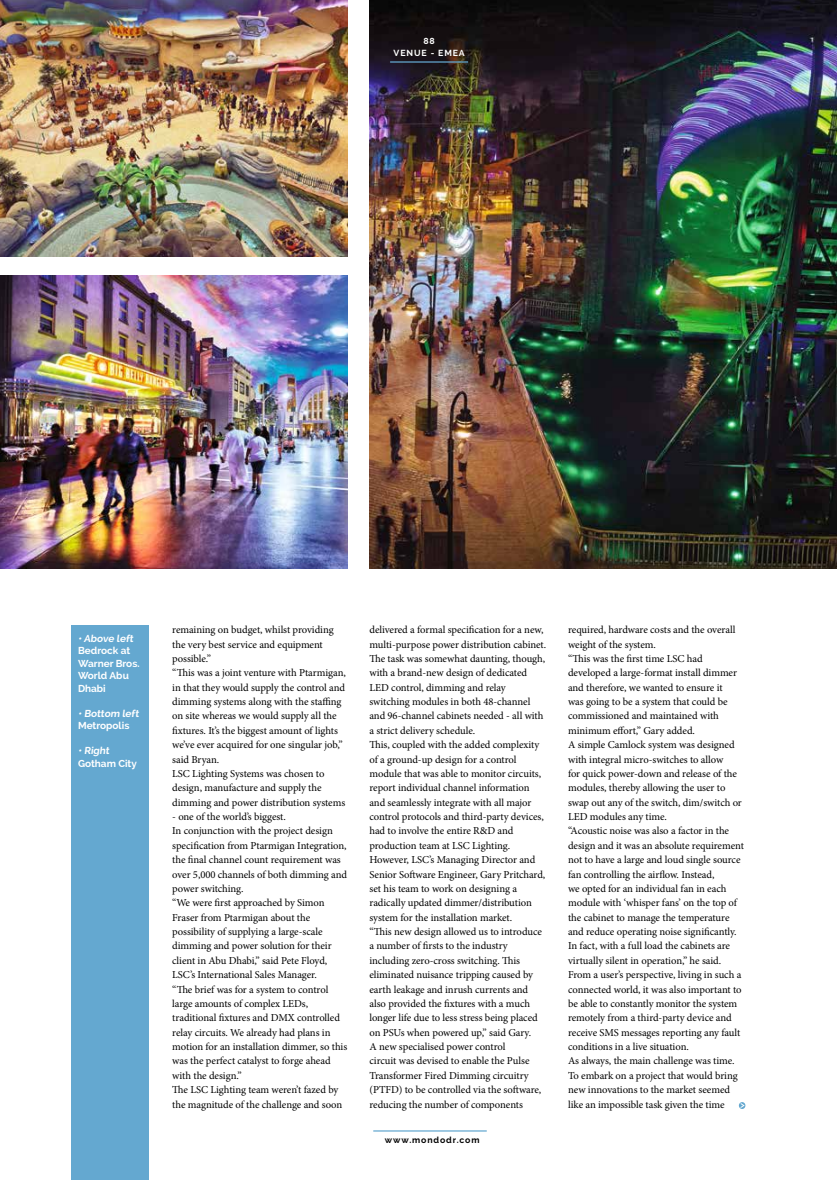
<style>
.page{position:relative;width:837px;height:1180px;background:#fff}
.page>*{position:absolute;margin:0;border:0;box-sizing:border-box;transform-origin:0 0}
.t1{font:10.62px/14.4px "Minion Pro";letter-spacing:-.005em;color:#000}
.t2{font:700 10px/12.5px "Raleway";color:#fff}
.t3{font:700 8.75px "Raleway";letter-spacing:.1em;color:#000}
.t4{font:700 8.75px/12.4px "Raleway";letter-spacing:.1em;color:#fff;text-align:center}
</style>
<div class="page">
<div style="left:71px;top:625px;width:77px;height:555px;background:#64a8d0"></div>
<img style="left:0;top:0;width:347px;height:257px">
<svg style="left:738px;top:1102px;width:7px;height:7px"></svg>
<img style="left:0;top:275px;width:347px;height:294px">
<img style="left:369px;top:0;width:467px;height:569px">
<hr style="left:390px;top:61px;width:78px;height:2px;background:#64a8d0">
<hr style="left:373px;top:1130px;width:113px;height:2px;background:#64a8d0">
<p class="t4" style="left:393px;top:34px;width:73px">88<br>VENUE - EMEA</p>
<p class="t2" style="left:78px;top:632px;width:63px">• Above left<br>Bedrock at<br>Warner Bros.<br>World Abu<br>Dhabi</p>
<p class="t2" style="left:78px;top:707px;width:64px">• Bottom left<br>Metropolis</p>
<p class="t2" style="left:78px;top:745px;width:60px">• Right<br>Gotham City</p>
<p class="t1" style="left:172px;top:623px;width:175px">remaining on budget, whilst providing the very best service and equipment possible.”<br>“This was a joint venture with Ptarmigan, in that they would supply the control and dimming systems along with the staffing on site whereas we would supply all the fixtures. It’s the biggest amount of lights we’ve ever acquired for one singular job,” said Bryan.<br>LSC Lighting Systems was chosen to design, manufacture and supply the dimming and power distribution systems</p>
<p class="t1" style="left:172px;top:809px;width:176px">- one of the world’s biggest.<br>In conjunction with the project design specification from Ptarmigan Integration, the final channel count requirement was over 5,000 channels of both dimming and power switching.<br>“We were first approached by Simon Fraser from Ptarmigan about the possibility of supplying a large-scale dimming and power solution for their client in Abu Dhabi,” said Pete Floyd, LSC’s International Sales Manager.<br>“The brief was for a system to control large amounts of complex LEDs, traditional fixtures and DMX controlled relay circuits. We already had plans in motion for an installation dimmer, so this was the perfect catalyst to forge ahead with the design.”<br>The LSC Lighting team weren’t fazed by the magnitude of the challenge and soon</p>
<p class="t1" style="left:369px;top:623px;width:178px">delivered a formal specification for a new, multi-purpose power distribution cabinet.<br>The task was somewhat daunting, though, with a brand-new design of dedicated LED control, dimming and relay switching modules in both 48-channel and 96-channel cabinets needed - all with a strict delivery schedule.<br>This, coupled with the added complexity of a ground-up design for a control module that was able to monitor circuits, report individual channel information and seamlessly integrate with all major control protocols and third-party devices, had to involve the entire R&amp;D and production team at LSC Lighting.<br>However, LSC’s Managing Director and Senior Software Engineer, Gary Pritchard, set his team to work on designing a radically updated dimmer/distribution system for the installation market.<br>“This new design allowed us to introduce a number of firsts to the industry including zero-cross switching. This eliminated nuisance tripping caused by earth leakage and inrush currents and also provided the fixtures with a much longer life due to less stress being placed on PSUs when powered up,” said Gary.<br>A new specialised power control<br>circuit was devised to enable the Pulse Transformer Fired Dimming circuitry (PTFD) to be controlled via the software, reducing the number of components</p>
<p class="t1" style="left:568px;top:623px;width:177px">required, hardware costs and the overall weight of the system.<br>“This was the first time LSC had developed a large-format install dimmer and therefore, we wanted to ensure it<br>was going to be a system that could be commissioned and maintained with minimum effort,” Gary added.<br>A simple Camlock system was designed with integral micro-switches to allow<br>for quick power-down and release of the modules, thereby allowing the user to swap out any of the switch, dim/switch or LED modules any time.<br>“Acoustic noise was also a factor in the design and it was an absolute requirement not to have a large and loud single source fan controlling the airflow. Instead,<br>we opted for an individual fan in each module with ‘whisper fans’ on the top of the cabinet to manage the temperature and reduce operating noise significantly.<br>In fact, with a full load the cabinets are virtually silent in operation,” he said.<br>From a user’s perspective, living in such a connected world, it was also important to be able to constantly monitor the system remotely from a third-party device and receive SMS messages reporting any fault conditions in a live situation.<br>As always, the main challenge was time.<br>To embark on a project that would bring new innovations to the market seemed like an impossible task given the time</p>
<p class="t3" style="left:385px;top:1135px;width:96px">www.mondodr.com</p>
</div>
